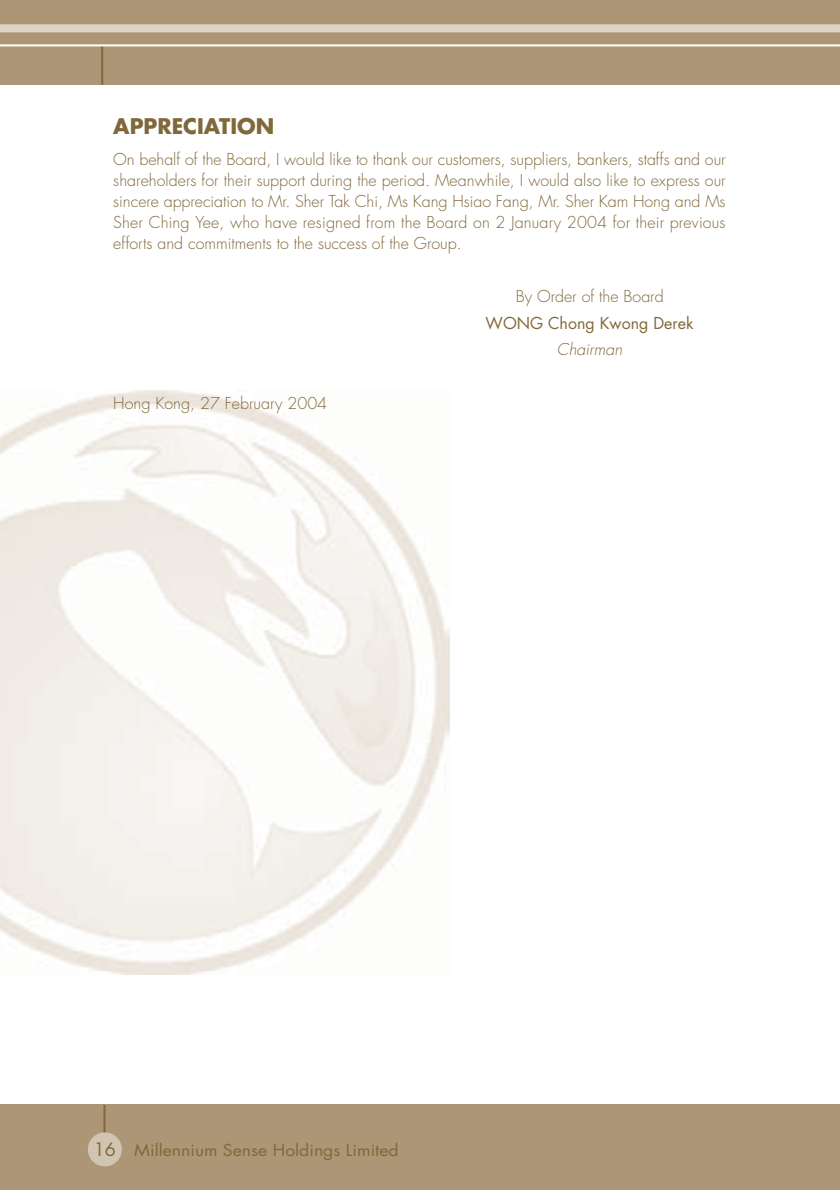
<style>
.page{position:relative;width:840px;height:1190px;background:#fff}
.page>*{position:absolute;margin:0;border:0;box-sizing:border-box;transform-origin:0 0}
.t1{font:700 21px "Futura";color:#81683b}
.t2{font:300 16px/21px "Futura";color:#81683b;text-align:justify}
.t3{font:16px "Futura";color:#81683b;scale:1.1 1}
.t4{font:16px "Futura";color:#81683b}
.t5{font:italic 300 16px "Futura";color:#81683b}
.s1{font-size:18px}
</style>
<div class="page">
<div style="left:0;top:1105px;width:839px;height:85px;background:#ac9675"></div>
<div style="left:0;top:0;width:839px;height:84px;background:#ac9675"></div>
<hr style="left:103px;top:1105px;width:3px;height:46px;background:#81683b">
<svg style="left:88px;top:1131px;width:34px;height:36px"></svg>
<hr style="left:101px;top:45px;width:2px;height:40px;background:#81683b">
<div style="left:0;top:24px;width:840px;height:8px;background:#ded5c7"></div>
<hr style="left:0;top:44px;width:840px;height:2px;background:#fff">
<h1 class="t1" style="left:113px;top:117px;width:162px">APPRECIATION</h1>
<p class="t2" style="left:113px;top:150px;width:614px">On behalf of the Board, I would like to thank our customers, suppliers, bankers, staffs and our shareholders for their support during the period. Meanwhile, I would also like to express our sincere appreciation to Mr. Sher Tak Chi, Ms Kang Hsiao Fang, Mr. Sher Kam Hong and Ms Sher Ching Yee, who have resigned from the Board on 2 January 2004 for their previous efforts and commitments to the success of the Group.</p>
<p class="t2" style="left:516px;top:287px;width:150px">By Order of the Board</p>
<p class="t4" style="left:486px;top:315px;width:210px">WONG Chong Kwong Derek</p>
<p class="t5" style="left:557px;top:342px;width:70px">Chairman</p>
<p class="t2" style="left:113px;top:394px;width:215px">Hong Kong, 27 February 2004</p>
<p class="t3" style="left:94px;top:1143px;width:279px"><span class="s1">16</span> Millennium Sense Holdings Limited</p>
</div>
